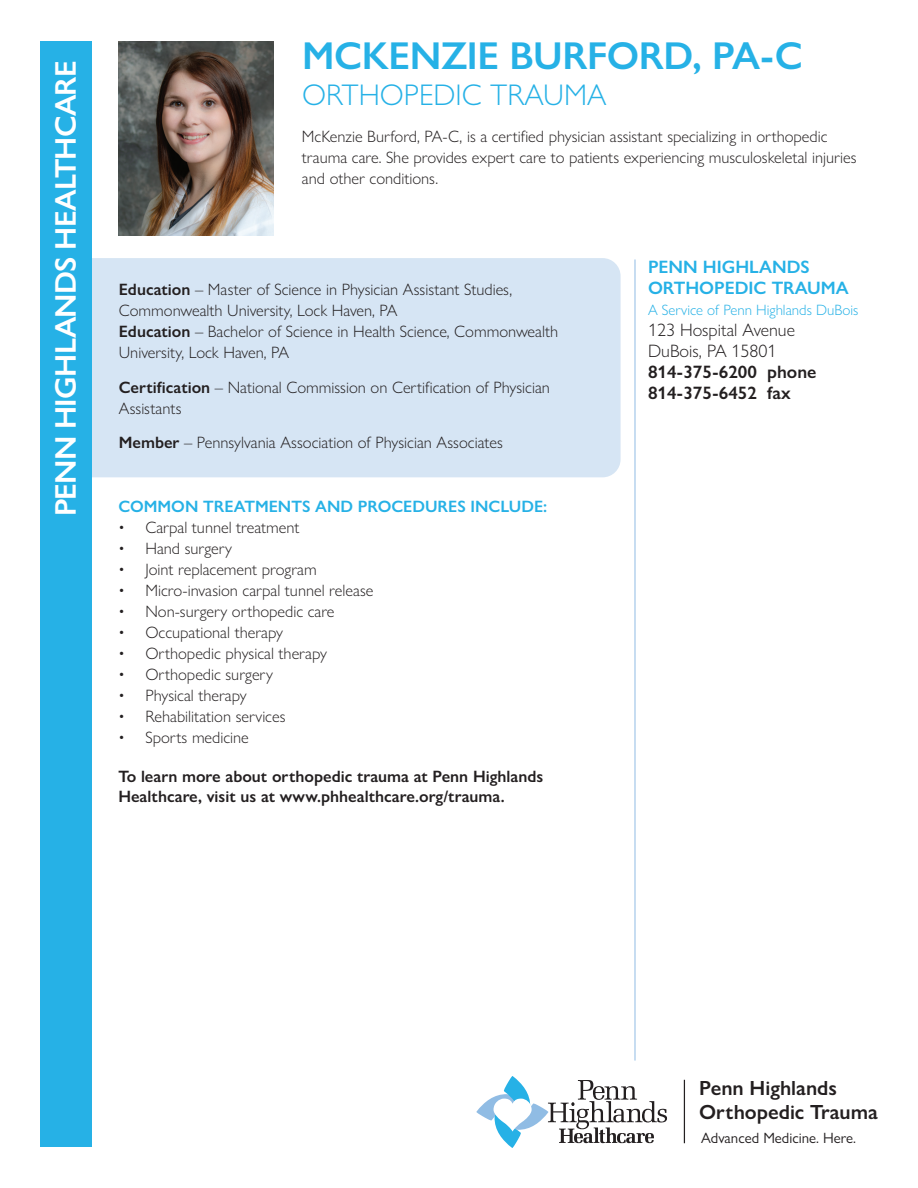
<style>
.page{position:relative;width:918px;height:1188px;background:#fff}
.page>*{position:absolute;margin:0;border:0;box-sizing:border-box;transform-origin:0 0}
.t1{font:600 39px "Gill Sans Nova";letter-spacing:-.01em;color:#26b1e6}
.t2{font:600 30px "Gill Sans Nova";letter-spacing:-.025em;color:#fff}
.t3{font:300 30px "Gill Sans Nova";color:#26b1e6}
.t4{font:600 20.55px/24.3px "Gill Sans Nova";color:#231f20}
.t5{font:600 18px/21px "Gill Sans Nova";color:#231f20}
.t6{font:300 18px/21px "Gill Sans Nova";color:#231f20}
.t7{font:600 18px/21px "Gill Sans Nova";color:#26b1e6}
.t8{font:300 16.5px/21px "Gill Sans Nova";color:#231f20}
.t9{font:600 16.5px/19.5px "Gill Sans Nova";color:#231f20}
.t10{font:600 16.5px "Gill Sans Nova";color:#26b1e6}
.t11{font:300 15px "Gill Sans Nova";color:#26b1e6}
.t12{font:15px "Gill Sans Nova";color:#231f20}
.s1{font-weight:600}
</style>
<div class="page">
<img style="left:119px;top:41px;width:154px;height:194px">
<div style="left:59px;top:258px;width:562px;height:219px;background:#d6e5f4;border-radius:18px"></div>
<div style="left:41px;top:41px;width:51px;height:1106px;background:#26b1e6"></div>
<hr style="left:635px;top:260px;width:1px;height:801px;background:#90bce4">
<svg style="left:476px;top:1076px;width:191px;height:72px"></svg>
<hr style="left:684px;top:1080px;width:1px;height:63px;background:#231f20">
<h2 class="t2" style="left:47px;top:516px;width:457px;rotate:-90deg">PENN HIGHLANDS HEALTHCARE</h2>
<h1 class="t1" style="left:302px;top:32px;width:502px">MCKENZIE BURFORD, PA-C</h1>
<h2 class="t3" style="left:302px;top:77px;width:306px">ORTHOPEDIC TRAUMA</h2>
<p class="t8" style="left:302px;top:125px;width:556px">McKenzie Burford, PA-C, is a certified physician assistant specializing in orthopedic trauma care. She provides expert care to patients experiencing musculoskeletal injuries and other conditions.</p>
<p class="t8" style="left:119px;top:279px;width:441px"><span class="s1">Education</span> – Master of Science in Physician Assistant Studies, Commonwealth University, Lock Haven, PA<br><span class="s1">Education</span> – Bachelor of Science in Health Science, Commonwealth University, Lock Haven, PA</p>
<p class="t8" style="left:119px;top:376px;width:433px"><span class="s1">Certification</span> – National Commission on Certification of Physician<br>Assistants</p>
<p class="t8" style="left:119px;top:432px;width:386px"><span class="s1">Member</span> – Pennsylvania Association of Physician Associates</p>
<p class="t10" style="left:118px;top:496px;width:430px">COMMON TREATMENTS AND PROCEDURES INCLUDE:</p>
<p class="t8" style="left:118px;top:517px;width:183px">• Carpal tunnel treatment</p>
<p class="t8" style="left:118px;top:538px;width:115px">• Hand surgery</p>
<p class="t8" style="left:118px;top:559px;width:200px">• Joint replacement program</p>
<p class="t8" style="left:118px;top:580px;width:257px">• Micro-invasion carpal tunnel release</p>
<p class="t8" style="left:118px;top:601px;width:218px">• Non-surgery orthopedic care</p>
<p class="t8" style="left:118px;top:622px;width:166px">• Occupational therapy</p>
<p class="t8" style="left:118px;top:643px;width:210px">• Orthopedic physical therapy</p>
<p class="t8" style="left:118px;top:664px;width:156px">• Orthopedic surgery</p>
<p class="t8" style="left:118px;top:685px;width:130px">• Physical therapy</p>
<p class="t8" style="left:118px;top:706px;width:169px">• Rehabilitation services</p>
<p class="t8" style="left:118px;top:727px;width:132px">• Sports medicine</p>
<p class="t9" style="left:118px;top:767px;width:426px">To learn more about orthopedic trauma at Penn Highlands<br>Healthcare, visit us at www.phhealthcare.org/trauma.</p>
<p class="t7" style="left:648px;top:256px;width:202px">PENN HIGHLANDS<br>ORTHOPEDIC TRAUMA</p>
<p class="t11" style="left:648px;top:300px;width:212px">A Service of Penn Highlands DuBois</p>
<p class="t6" style="left:648px;top:319px;width:148px">123 Hospital Avenue<br>DuBois, PA 15801</p>
<p class="t5" style="left:648px;top:361px;width:170px">814-375-6200 phone<br>814-375-6452 fax</p>
<p class="t4" style="left:699px;top:1075px;width:180px">Penn Highlands<br>Orthopedic Trauma</p>
<p class="t12" style="left:701px;top:1129px;width:157px">Advanced Medicine. Here.</p>
</div>
